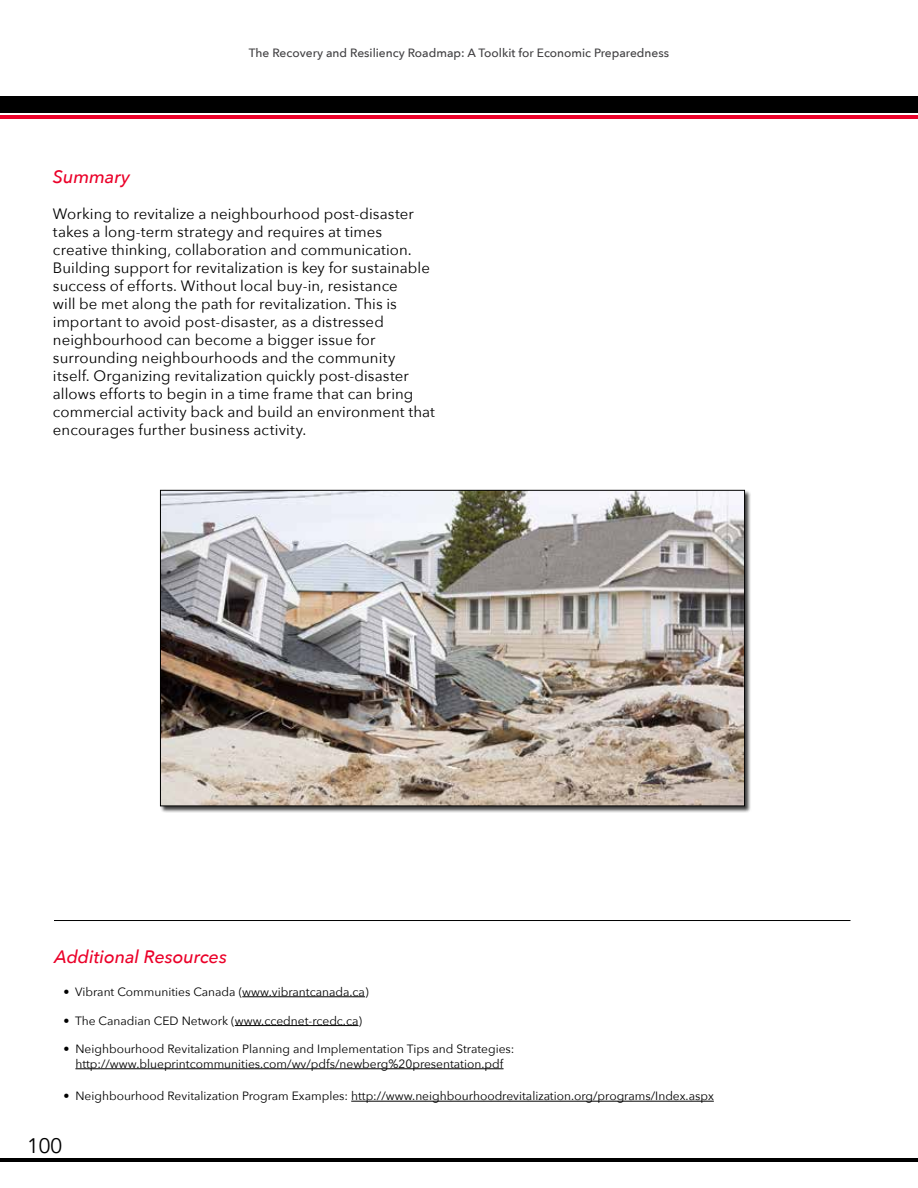
<style>
.page{position:relative;width:918px;height:1188px;background:#fff}
.page>*{position:absolute;margin:0;border:0;box-sizing:border-box;transform-origin:0 0}
.t1{font:21px "Avenir";color:#000}
.t2{font:italic 500 18px "Avenir Next";letter-spacing:-.005em;color:#eb0029}
.t3{font:15px/18px "Avenir Next";letter-spacing:.005em;color:#000}
.t4{font:12px/14.4px "Avenir Next";color:#000;text-align:center}
.t5{font:500 12px "Avenir Next";color:#414042}
</style>
<div class="page">
<div style="left:0;top:96px;width:918px;height:17px;background:#000"></div>
<hr style="left:0;top:1159px;width:918px;height:3px;background:#000">
<hr style="left:0;top:115px;width:918px;height:4px;background:#eb0029">
<div style="left:160px;top:490px;width:592px;height:323px;background:#000;opacity:.75"></div>
<img style="left:162px;top:492px;width:581px;height:312px">
<hr style="left:242px;top:996px;width:123px;height:1px;background:#000">
<hr style="left:235px;top:1025px;width:124px;height:1px;background:#000">
<hr style="left:75px;top:1068px;width:429px;height:1px;background:#000">
<hr style="left:351px;top:1101px;width:363px;height:1px;background:#000">
<hr style="left:54px;top:920px;width:796px;height:1px;background:#000">
<p class="t5" style="left:249px;top:43px;width:422px">The Recovery and Resiliency Roadmap: A Toolkit for Economic Preparedness</p>
<p class="t2" style="left:53px;top:161px;width:79px">Summary</p>
<p class="t3" style="left:53px;top:204px;width:384px">Working to revitalize a neighbourhood post-disaster takes a long-term strategy and requires at times creative thinking, collaboration and communication.<br>Building support for revitalization is key for sustainable success of efforts. Without local buy-in, resistance<br>will be met along the path for revitalization. This is important to avoid post-disaster, as a distressed neighbourhood can become a bigger issue for surrounding neighbourhoods and the community itself. Organizing revitalization quickly post-disaster allows efforts to begin in a time frame that can bring commercial activity back and build an environment that encourages further business activity.</p>
<p class="t2" style="left:54px;top:942px;width:174px">Additional Resources</p>
<p class="t4" style="left:63px;top:984px;width:307px">• Vibrant Communities Canada (www.vibrantcanada.ca)</p>
<p class="t4" style="left:63px;top:1013px;width:300px">• The Canadian CED Network (www.ccednet-rcedc.ca)</p>
<p class="t4" style="left:63px;top:1042px;width:453px">• Neighbourhood Revitalization Planning and Implementation Tips and Strategies: http://www.blueprintcommunities.com/wv/pdfs/newberg%20presentation.pdf</p>
<p class="t4" style="left:63px;top:1088px;width:652px">• Neighbourhood Revitalization Program Examples: http://www.neighbourhoodrevitalization.org/programs/Index.aspx</p>
<h1 class="t1" style="left:27px;top:1133px;width:37px">100</h1>
</div>
